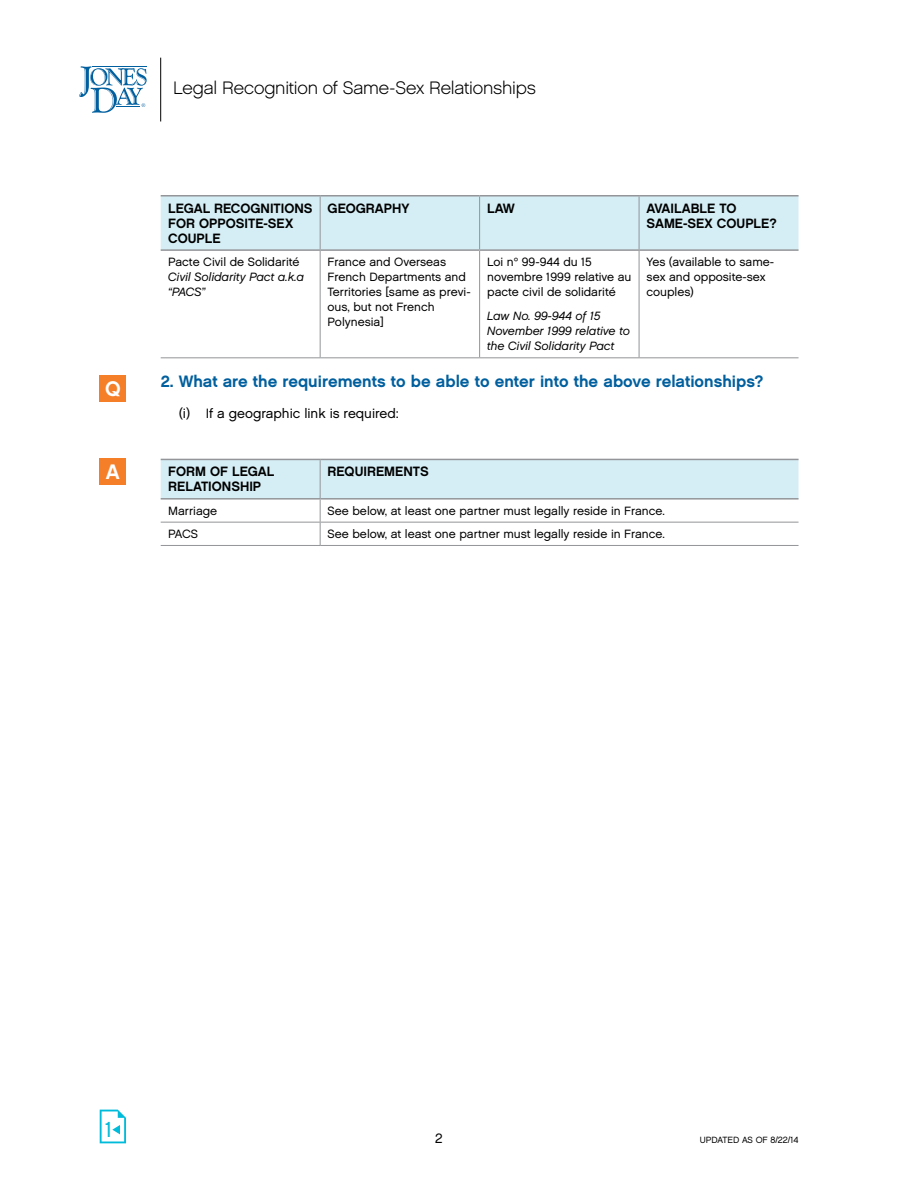
<style>
.page{position:relative;width:918px;height:1188px;background:#fff}
.page>*{position:absolute;margin:0;border:0;box-sizing:border-box;transform-origin:0 0}
.t1{font:21.75px "Chalet London Nineteen Sixty";color:#00bcda}
.t2{font:21px "Chalet New York Nineteen Sixty";color:#fff}
.t3{font:18px "Chalet English Channel";letter-spacing:-.01em;color:#000}
.t4{font:16.5px "Chalet New York Nineteen Sixty";color:#005f9e}
.TBL_HEAD_B{font:13.5px/15px "Chalet New York Nineteen Sixty";color:#000}
.t5{font:13.5px "Chalet London Nineteen Sixty";color:#000}
.TBL_BC{font:12px/15px "Chalet London Nineteen Sixty";color:#000}
.TBL_BC-2{font:12px/15px "Chalet Oblique London";color:#000}
.t6{font:9px "Chalet London Nineteen Sixty";color:#000}
.s1{font-family:"Chalet London Nineteen Sixty"}
</style>
<div class="page">
<div style="left:161px;top:196px;width:638px;height:53px;background:#d5eef5"></div>
<hr style="left:479px;top:196px;width:1px;height:53px;background:#939598">
<hr style="left:479px;top:251px;width:1px;height:106px;background:#939598">
<hr style="left:639px;top:251px;width:1px;height:106px;background:#939598">
<hr style="left:320px;top:251px;width:1px;height:106px;background:#939598">
<hr style="left:320px;top:195px;width:160px;height:1px;background:#939598">
<hr style="left:480px;top:195px;width:159px;height:1px;background:#939598">
<hr style="left:320px;top:249px;width:160px;height:2px;background:#939598">
<hr style="left:480px;top:249px;width:159px;height:2px;background:#939598">
<hr style="left:161px;top:195px;width:159px;height:1px;background:#939598">
<hr style="left:161px;top:249px;width:159px;height:2px;background:#939598">
<hr style="left:320px;top:196px;width:1px;height:53px;background:#939598">
<hr style="left:639px;top:195px;width:160px;height:1px;background:#939598">
<hr style="left:639px;top:249px;width:160px;height:2px;background:#939598">
<hr style="left:639px;top:196px;width:1px;height:53px;background:#939598">
<hr style="left:161px;top:357px;width:159px;height:1px;background:#939598">
<hr style="left:320px;top:357px;width:160px;height:1px;background:#939598">
<hr style="left:480px;top:357px;width:159px;height:1px;background:#939598">
<hr style="left:639px;top:357px;width:160px;height:1px;background:#939598">
<hr style="left:161px;top:545px;width:159px;height:1px;background:#939598">
<svg style="left:161px;top:460px;width:638px;height:85px"></svg>
<hr style="left:320px;top:545px;width:479px;height:1px;background:#939598">
<hr style="left:161px;top:459px;width:159px;height:1px;background:#939598">
<hr style="left:161px;top:498px;width:159px;height:2px;background:#939598">
<hr style="left:320px;top:459px;width:479px;height:1px;background:#939598">
<hr style="left:320px;top:498px;width:479px;height:2px;background:#939598">
<hr style="left:320px;top:460px;width:1px;height:38px;background:#939598">
<div style="left:100px;top:375px;width:26px;height:27px;background:#f57e29"></div>
<div style="left:100px;top:459px;width:26px;height:26px;background:#f57e29"></div>
<svg style="left:100px;top:1110px;width:26px;height:33px"></svg>
<hr style="left:160px;top:58px;width:1px;height:63px;background:#000">
<svg style="left:79px;top:66px;width:68px;height:47px"></svg>
<p class="t3" style="left:173px;top:77px;width:364px">Legal Recognition of Same-Sex Relationships</p>
<p class="t2" style="left:105px;top:376px;width:17px">Q</p>
<p class="t2" style="left:106px;top:459px;width:16px">A</p>
<p class="TBL_HEAD_B" style="left:168px;top:200px;width:146px">LEGAL RECOGNITIONS<br>FOR OPPOSITE-SEX<br>COUPLE</p>
<p class="TBL_HEAD_B" style="left:328px;top:200px;width:83px">GEOGRAPHY</p>
<p class="TBL_HEAD_B" style="left:487px;top:200px;width:29px">LAW</p>
<p class="TBL_HEAD_B" style="left:647px;top:200px;width:132px">AVAILABLE TO<br>SAME-SEX COUPLE?</p>
<p class="TBL_BC-2" style="left:168px;top:255px;width:138px"><span class="s1">Pacte Civil de Solidarité<br></span>Civil Solidarity Pact a.k.a “PACS”</p>
<p class="TBL_BC" style="left:328px;top:255px;width:145px">France and Overseas<br>French Departments and<br>Territories [same as previ&shy;ous, but not French<br>Polynesia]</p>
<p class="TBL_BC" style="left:487px;top:255px;width:146px">Loi n° 99-944 du 15 novembre 1999 relative au pacte civil de solidarité</p>
<p class="TBL_BC" style="left:647px;top:255px;width:129px">Yes (available to same&shy;sex and opposite-sex couples)</p>
<p class="TBL_BC-2" style="left:487px;top:309px;width:145px">Law No. 99-944 of 15<br>November 1999 relative to the Civil Solidarity Pact</p>
<p class="t4" style="left:161px;top:371px;width:604px">2. What are the requirements to be able to enter into the above relationships?</p>
<p class="t5" style="left:179px;top:405px;width:222px">(i) If a geographic link is required:</p>
<p class="TBL_HEAD_B" style="left:168px;top:464px;width:108px">FORM OF LEGAL<br>RELATIONSHIP</p>
<p class="TBL_HEAD_B" style="left:328px;top:464px;width:103px">REQUIREMENTS</p>
<p class="TBL_BC" style="left:168px;top:503px;width:51px">Marriage</p>
<p class="TBL_BC" style="left:328px;top:503px;width:339px">See below, at least one partner must legally reside in France.</p>
<p class="TBL_BC" style="left:168px;top:526px;width:31px">PACS</p>
<p class="TBL_BC" style="left:328px;top:526px;width:339px">See below, at least one partner must legally reside in France.</p>
<p class="t1" style="left:105px;top:1116px;width:9px">1</p>
<p class="t5" style="left:435px;top:1130px;width:9px">2</p>
<p class="t6" style="left:700px;top:1135px;width:100px">UPDATED AS OF 8/22/14</p>
</div>
